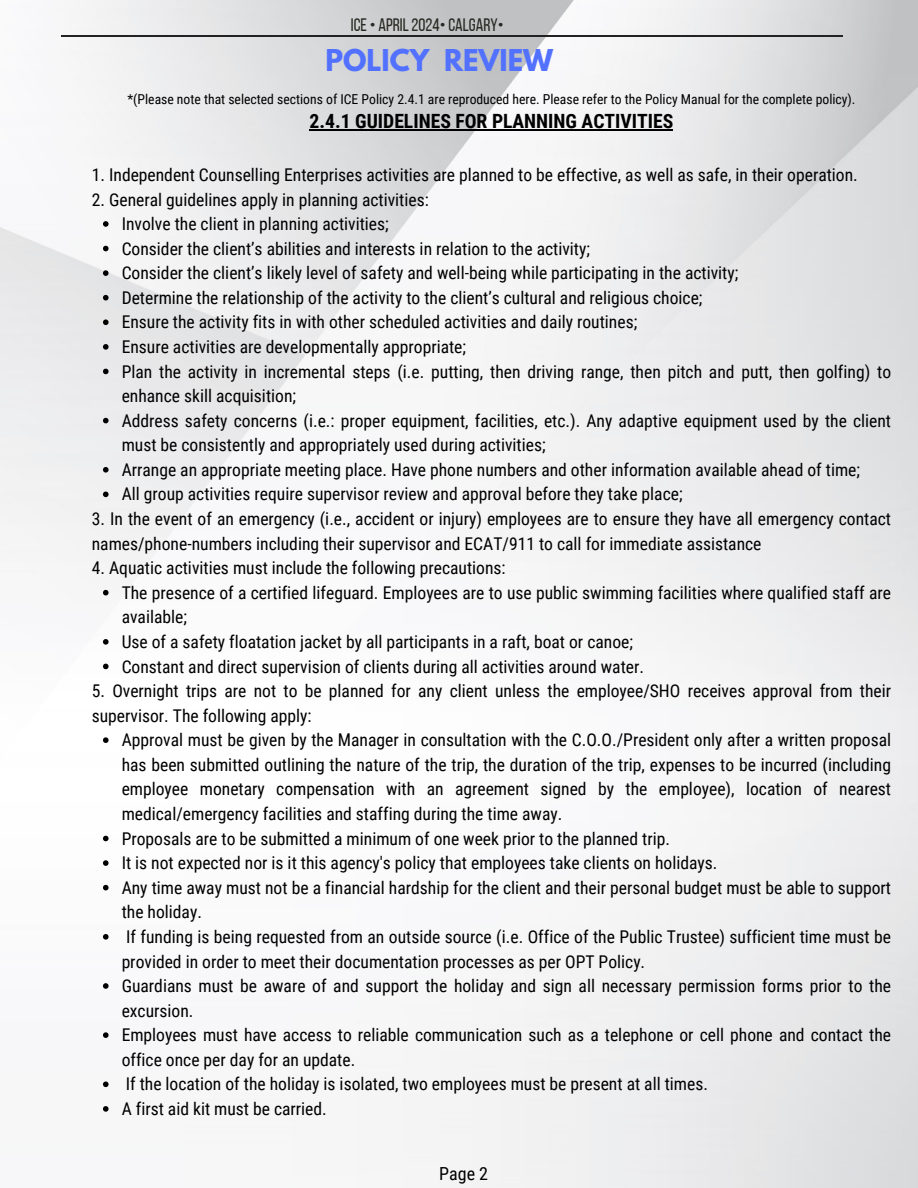
<style>
.page{position:relative;width:918px;height:1188px;background:#fff}
.page>*{position:absolute;margin:0;border:0;box-sizing:border-box;transform-origin:0 0}
.t1{font:700 26.7px "League Spartan";color:#5271ff}
.t2{font:700 19.65px "Roboto Condensed";color:#000}
.t3{font:18px "Bebas Neue";color:#272821}
.t4{font:18px "Roboto Condensed";color:#000}
.t5{font:17.55px/24.6px "Roboto Condensed";color:#000}
.t6{font:13.65px "Roboto Condensed";color:#000}
</style>
<div class="page">
<img style="left:0;top:0;width:918px;height:1188px">
<hr style="left:62px;top:35px;width:781px;height:2px;background:#222">
<hr style="left:310px;top:130px;width:363px;height:1px;background:#000">
<svg style="left:103px;top:221px;width:6px;height:6px"></svg>
<svg style="left:103px;top:246px;width:6px;height:5px"></svg>
<svg style="left:103px;top:270px;width:6px;height:6px"></svg>
<svg style="left:103px;top:295px;width:6px;height:5px"></svg>
<svg style="left:103px;top:319px;width:6px;height:6px"></svg>
<svg style="left:103px;top:344px;width:6px;height:6px"></svg>
<svg style="left:103px;top:369px;width:6px;height:5px"></svg>
<svg style="left:103px;top:418px;width:6px;height:5px"></svg>
<svg style="left:103px;top:467px;width:6px;height:6px"></svg>
<svg style="left:103px;top:492px;width:6px;height:5px"></svg>
<svg style="left:103px;top:590px;width:6px;height:5px"></svg>
<svg style="left:103px;top:639px;width:6px;height:6px"></svg>
<svg style="left:103px;top:664px;width:6px;height:5px"></svg>
<svg style="left:103px;top:737px;width:6px;height:6px"></svg>
<svg style="left:103px;top:836px;width:6px;height:5px"></svg>
<svg style="left:103px;top:860px;width:6px;height:6px"></svg>
<svg style="left:103px;top:885px;width:6px;height:5px"></svg>
<svg style="left:103px;top:934px;width:6px;height:6px"></svg>
<svg style="left:103px;top:983px;width:6px;height:6px"></svg>
<svg style="left:103px;top:1032px;width:6px;height:6px"></svg>
<svg style="left:103px;top:1082px;width:6px;height:5px"></svg>
<svg style="left:103px;top:1106px;width:6px;height:6px"></svg>
<p class="t3" style="left:351px;top:17px;width:154px">ICE • APRIL 2024• CALGARY•</p>
<h1 class="t1" style="left:325px;top:47px;width:229px">POLICY REVIEW</h1>
<p class="t6" style="left:127px;top:91px;width:730px">*(Please note that selected sections of ICE Policy 2.4.1 are reproduced here. Please refer to the Policy Manual for the complete policy).</p>
<h3 class="t2" style="left:310px;top:110px;width:365px">2.4.1 GUIDELINES FOR PLANNING ACTIVITIES</h3>
<p class="t5" style="left:92px;top:163px;width:768px">1. Independent Counselling Enterprises activities are planned to be effective, as well as safe, in their operation.</p>
<p class="t5" style="left:92px;top:187px;width:339px">2. General guidelines apply in planning activities:</p>
<p class="t5" style="left:122px;top:212px;width:269px">Involve the client in planning activities;</p>
<p class="t5" style="left:122px;top:236px;width:470px">Consider the client’s abilities and interests in relation to the activity;</p>
<p class="t5" style="left:122px;top:261px;width:618px">Consider the client’s likely level of safety and well-being while participating in the activity;</p>
<p class="t5" style="left:122px;top:286px;width:582px">Determine the relationship of the activity to the client’s cultural and religious choice;</p>
<p class="t5" style="left:122px;top:310px;width:517px">Ensure the activity fits in with other scheduled activities and daily routines;</p>
<p class="t5" style="left:122px;top:335px;width:346px">Ensure activities are developmentally appropriate;</p>
<p class="t5" style="left:122px;top:359px;width:771px">Plan the activity in incremental steps (i.e. putting, then driving range, then pitch and putt, then golfing) to enhance skill acquisition;</p>
<p class="t5" style="left:122px;top:408px;width:771px">Address safety concerns (i.e.: proper equipment, facilities, etc.). Any adaptive equipment used by the client must be consistently and appropriately used during activities;</p>
<p class="t5" style="left:122px;top:458px;width:740px">Arrange an appropriate meeting place. Have phone numbers and other information available ahead of time;</p>
<h3 class="t5" style="left:122px;top:482px;width:562px">All group activities require supervisor review and approval before they take place;</h3>
<p class="t5" style="left:92px;top:507px;width:801px">3. In the event of an emergency (i.e., accident or injury) employees are to ensure they have all emergency contact names/phone-numbers including their supervisor and ECAT/911 to call for immediate assistance</p>
<p class="t5" style="left:92px;top:556px;width:415px">4. Aquatic activities must include the following precautions:</p>
<p class="t5" style="left:122px;top:581px;width:771px">The presence of a certified lifeguard. Employees are to use public swimming facilities where qualified staff are available;</p>
<p class="t5" style="left:122px;top:630px;width:513px">Use of a safety floatation jacket by all participants in a raft, boat or canoe;</p>
<h3 class="t5" style="left:122px;top:654px;width:524px">Constant and direct supervision of clients during all activities around water.</h3>
<p class="t5" style="left:92px;top:679px;width:801px">5. Overnight trips are not to be planned for any client unless the employee/SHO receives approval from their supervisor. The following apply:</p>
<p class="t5" style="left:122px;top:728px;width:771px;text-align:justify">Approval must be given by the Manager in consultation with the C.O.O./President only after a written proposal has been submitted outlining the nature of the trip, the duration of the trip, expenses to be incurred (including employee monetary compensation with an agreement signed by the employee), location of nearest medical/emergency facilities and staffing during the time away.</p>
<p class="t5" style="left:122px;top:826px;width:550px">Proposals are to be submitted a minimum of one week prior to the planned trip.</p>
<p class="t5" style="left:122px;top:851px;width:597px">It is not expected nor is it this agency's policy that employees take clients on holidays.</p>
<p class="t5" style="left:122px;top:876px;width:771px">Any time away must not be a financial hardship for the client and their personal budget must be able to support the holiday.</p>
<p class="t5" style="left:122px;top:925px;width:771px">If funding is being requested from an outside source (i.e. Office of the Public Trustee) sufficient time must be provided in order to meet their documentation processes as per OPT Policy.</p>
<p class="t5" style="left:122px;top:974px;width:771px">Guardians must be aware of and support the holiday and sign all necessary permission forms prior to the excursion.</p>
<p class="t5" style="left:122px;top:1023px;width:771px">Employees must have access to reliable communication such as a telephone or cell phone and contact the office once per day for an update.</p>
<p class="t5" style="left:126px;top:1072px;width:584px">If the location of the holiday is isolated, two employees must be present at all times.</p>
<h3 class="t5" style="left:122px;top:1097px;width:207px">A first aid kit must be carried.</h3>
<h2 class="t4" style="left:439px;top:1163px;width:50px">Page 2</h2>
</div>
